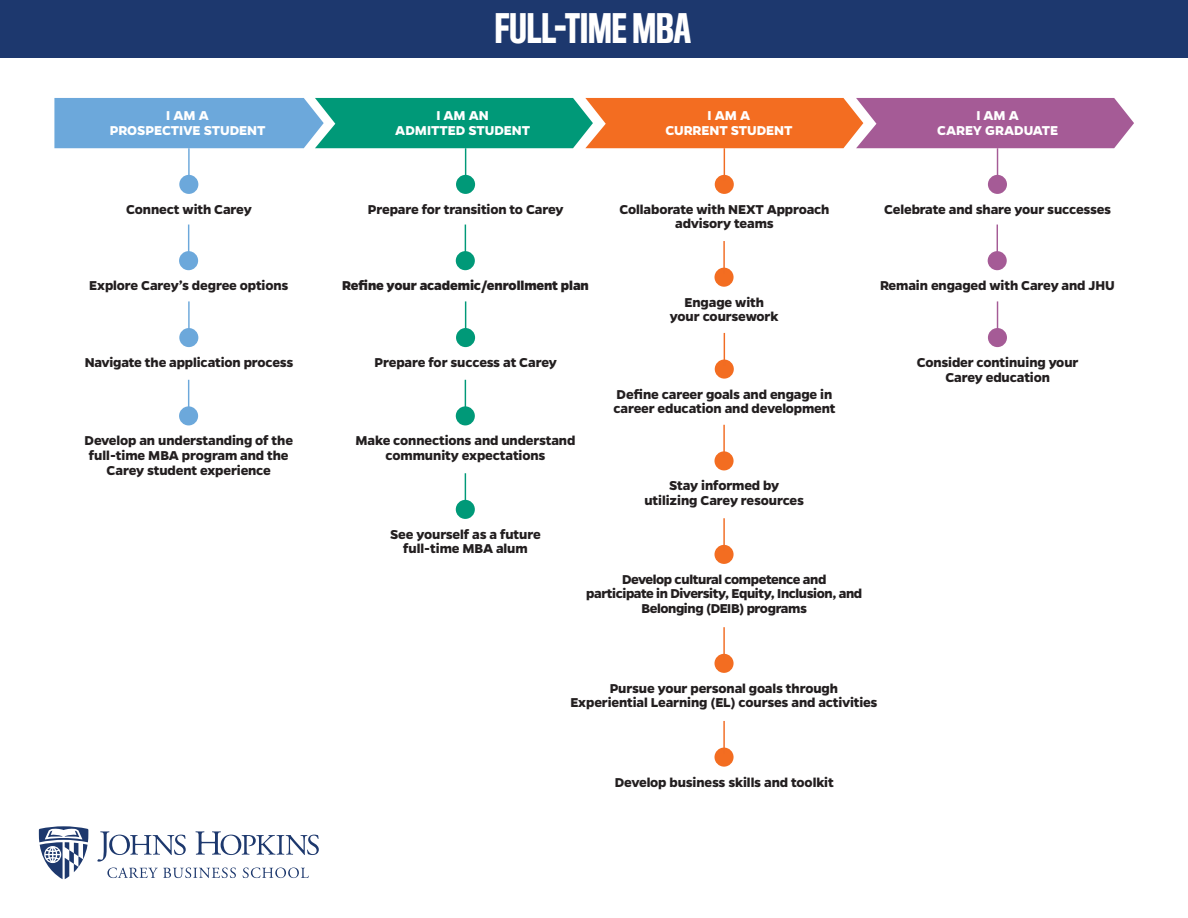
<style>
.page{position:relative;width:1188px;height:918px;background:#fff}
.page>*{position:absolute;margin:0;border:0;box-sizing:border-box;transform-origin:0 0}
.t1{font:500 37.5px "Titling Gothic FB Comp";color:#fff}
.t2{font:700 14.55px/14.5px "Gentona";letter-spacing:-.01em;color:#231f20;text-align:center}
.t3{font:700 14.55px/14.5px "Gentona";letter-spacing:-.03em;color:#231f20;text-align:center}
.t4{font:700 14.55px/14.5px "Gentona";letter-spacing:-.005em;color:#fff;text-align:center}
.t5{font:800 14.55px "Gentona";letter-spacing:-.01em;color:#231f20}
</style>
<div class="page">
<div style="left:0;top:0;width:1188px;height:58px;background:#1d386e"></div>
<svg style="left:54px;top:98px;width:1080px;height:50px;background:#868787"></svg>
<div style="left:179px;top:175px;width:19px;height:19px;background:#6ca8db;border-radius:50%"></div>
<hr style="left:188px;top:148px;width:2px;height:33px;background:#6ca8db">
<div style="left:179px;top:251px;width:19px;height:19px;background:#6ca8db;border-radius:50%"></div>
<hr style="left:188px;top:225px;width:1px;height:32px;background:#6ca8db">
<div style="left:179px;top:328px;width:19px;height:19px;background:#6ca8db;border-radius:50%"></div>
<hr style="left:188px;top:301px;width:2px;height:33px;background:#6ca8db">
<div style="left:179px;top:406px;width:19px;height:19px;background:#6ca8db;border-radius:50%"></div>
<hr style="left:188px;top:380px;width:1px;height:32px;background:#6ca8db">
<div style="left:456px;top:175px;width:19px;height:19px;background:#009978;border-radius:50%"></div>
<hr style="left:465px;top:148px;width:1px;height:33px;background:#009978">
<div style="left:456px;top:251px;width:19px;height:19px;background:#009978;border-radius:50%"></div>
<hr style="left:465px;top:225px;width:1px;height:32px;background:#009978">
<div style="left:456px;top:328px;width:19px;height:19px;background:#009978;border-radius:50%"></div>
<hr style="left:465px;top:301px;width:1px;height:33px;background:#009978">
<div style="left:456px;top:406px;width:19px;height:19px;background:#009978;border-radius:50%"></div>
<hr style="left:465px;top:380px;width:1px;height:32px;background:#009978">
<div style="left:456px;top:500px;width:19px;height:19px;background:#009978;border-radius:50%"></div>
<hr style="left:465px;top:473px;width:1px;height:33px;background:#009978">
<div style="left:715px;top:175px;width:19px;height:19px;background:#f36d21;border-radius:50%"></div>
<hr style="left:724px;top:148px;width:1px;height:33px;background:#f16c23">
<div style="left:714px;top:268px;width:20px;height:19px;background:#f36d21;border-radius:50%"></div>
<hr style="left:723px;top:241px;width:2px;height:33px;background:#f16c23">
<div style="left:715px;top:360px;width:19px;height:19px;background:#f36d21;border-radius:50%"></div>
<hr style="left:724px;top:333px;width:1px;height:32px;background:#f16c23">
<div style="left:714px;top:451px;width:20px;height:19px;background:#f36d21;border-radius:50%"></div>
<hr style="left:723px;top:425px;width:2px;height:32px;background:#f16c23">
<div style="left:714px;top:545px;width:20px;height:19px;background:#f36d21;border-radius:50%"></div>
<hr style="left:723px;top:518px;width:2px;height:33px;background:#f16c23">
<div style="left:714px;top:654px;width:20px;height:19px;background:#f36d21;border-radius:50%"></div>
<hr style="left:723px;top:627px;width:2px;height:33px;background:#f16c23">
<div style="left:714px;top:748px;width:20px;height:19px;background:#f36d21;border-radius:50%"></div>
<hr style="left:723px;top:721px;width:2px;height:32px;background:#f16c23">
<div style="left:988px;top:175px;width:19px;height:19px;background:#a55b96;border-radius:50%"></div>
<hr style="left:997px;top:148px;width:1px;height:33px;background:#a55b96">
<div style="left:988px;top:251px;width:19px;height:19px;background:#a55b96;border-radius:50%"></div>
<hr style="left:997px;top:225px;width:1px;height:32px;background:#a55b96">
<div style="left:988px;top:328px;width:19px;height:19px;background:#a55b96;border-radius:50%"></div>
<hr style="left:997px;top:301px;width:1px;height:33px;background:#a55b96">
<svg style="left:39px;top:826px;width:49px;height:53px"></svg>
<svg style="left:97px;top:831px;width:89px;height:31px"></svg>
<svg style="left:195px;top:831px;width:124px;height:24px"></svg>
<svg style="left:107px;top:868px;width:129px;height:10px"></svg>
<svg style="left:243px;top:868px;width:66px;height:10px"></svg>
<h1 class="t1" style="left:495px;top:6px;width:198px">FULL-TIME MBA</h1>
<p class="t4" style="left:110px;top:108px;width:157px">I AM A<br>PROSPECTIVE STUDENT</p>
<p class="t4" style="left:395px;top:108px;width:136px">I AM AN<br>ADMITTED STUDENT</p>
<p class="t4" style="left:665px;top:108px;width:129px">I AM A<br>CURRENT STUDENT</p>
<p class="t4" style="left:937px;top:108px;width:123px">I AM A<br>CAREY GRADUATE</p>
<p class="t2" style="left:126px;top:202px;width:127px">Connect with Carey</p>
<p class="t2" style="left:368px;top:202px;width:197px">Prepare for transition to Carey</p>
<p class="t2" style="left:619px;top:202px;width:212px">Collaborate with NEXT Approach advisory teams</p>
<p class="t2" style="left:884px;top:202px;width:228px">Celebrate and share your successes</p>
<p class="t2" style="left:89px;top:278px;width:201px">Explore Carey’s degree options</p>
<p class="t5" style="left:342px;top:277px;width:248px">Refine your academic/enrollment plan</p>
<p class="t2" style="left:880px;top:278px;width:236px">Remain engaged with Carey and JHU</p>
<p class="t2" style="left:670px;top:295px;width:110px">Engage with your coursework</p>
<p class="t2" style="left:85px;top:355px;width:210px">Navigate the application process</p>
<p class="t2" style="left:375px;top:355px;width:184px">Prepare for success at Carey</p>
<p class="t2" style="left:917px;top:355px;width:163px">Consider continuing your<br>Carey education</p>
<p class="t2" style="left:613px;top:387px;width:224px;text-align:left">Define career goals and engage in career education and development</p>
<p class="t2" style="left:85px;top:433px;width:210px">Develop an understanding of the full-time MBA program and the<br>Carey student experience</p>
<p class="t2" style="left:356px;top:433px;width:221px">Make connections and understand community expectations</p>
<p class="t2" style="left:645px;top:478px;width:161px">Stay informed by utilizing Carey resources</p>
<p class="t2" style="left:390px;top:527px;width:152px">See yourself as a future full-time MBA alum</p>
<p class="t3" style="left:586px;top:572px;width:278px">Develop cultural competence and<br>participate in Diversity, Equity, Inclusion, and<br>Belonging (DEIB) programs</p>
<p class="t2" style="left:570px;top:681px;width:309px">Pursue your personal goals through<br>Experiential Learning (EL) courses and activities</p>
<p class="t2" style="left:615px;top:775px;width:221px">Develop business skills and toolkit</p>
</div>
